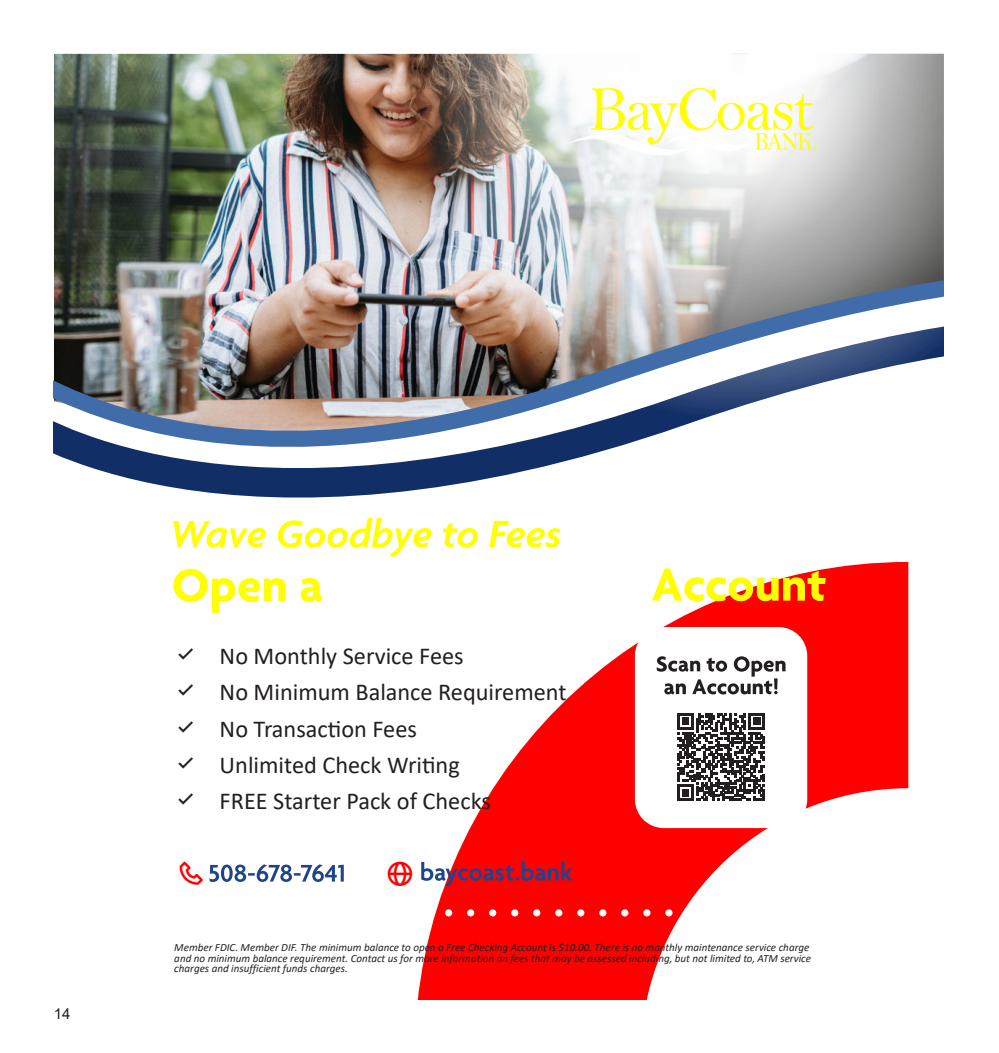
<style>
.page{position:relative;width:999px;height:1053px;background:#fff}
.page>*{position:absolute;margin:0;border:0;box-sizing:border-box;transform-origin:0 0}
.t1{font:24.3px/36.5px "Calibri";color:#231f20}
.t2{font:15px "Arial";color:#231f20}
.t3{font:italic 11.1px/10.4px "Calibri";color:#231f20}
.t4{font:9.6px "Myriad Pro";color:#ff0}
</style>
<div class="page">
<img style="left:54px;top:54px;width:361px;height:140px">
<img style="left:415px;top:54px;width:529px;height:140px">
<img style="left:54px;top:194px;width:890px;height:336px">
<svg style="left:418px;top:562px;width:490px;height:437px;fill:#f00"></svg>
<svg style="left:565px;top:88px;width:248px;height:71px"></svg>
<svg style="left:418px;top:909px;width:394px;height:8px"></svg>
<svg style="left:173px;top:569px;width:149px;height:44px"></svg>
<svg style="left:418px;top:566px;width:223px;height:47px"></svg>
<svg style="left:652px;top:569px;width:174px;height:32px"></svg>
<svg style="left:173px;top:518px;width:387px;height:39px"></svg>
<div style="left:635px;top:627px;width:172px;height:201px;background:#fff;border-radius:29px"></div>
<svg style="left:677px;top:713px;width:88px;height:88px"></svg>
<svg style="left:657px;top:656px;width:129px;height:38px"></svg>
<svg style="left:209px;top:864px;width:135px;height:18px"></svg>
<svg style="left:421px;top:862px;width:151px;height:25px;background:#c13347"></svg>
<p class="t4" style="left:814px;top:144px;width:6px">®</p>
<h2 class="t2" style="left:54px;top:1008px;width:18px">14</h2>
<h1 class="t1" style="left:220px;top:640px;width:348px">No Monthly Service Fees<br>No Minimum Balance Requirement<br>No Transaction Fees<br>Unlimited Check Writing<br>FREE Starter Pack of Checks</h1>
<p class="t3" style="left:174px;top:943px;width:638px">Member FDIC. Member DIF. The minimum balance to open a Free Checking Account is $10.00. There is no monthly maintenance service charge and no minimum balance requirement. Contact us for more information on fees that may be assessed including, but not limited to, ATM service charges and insufficient funds charges.</p>
</div>
